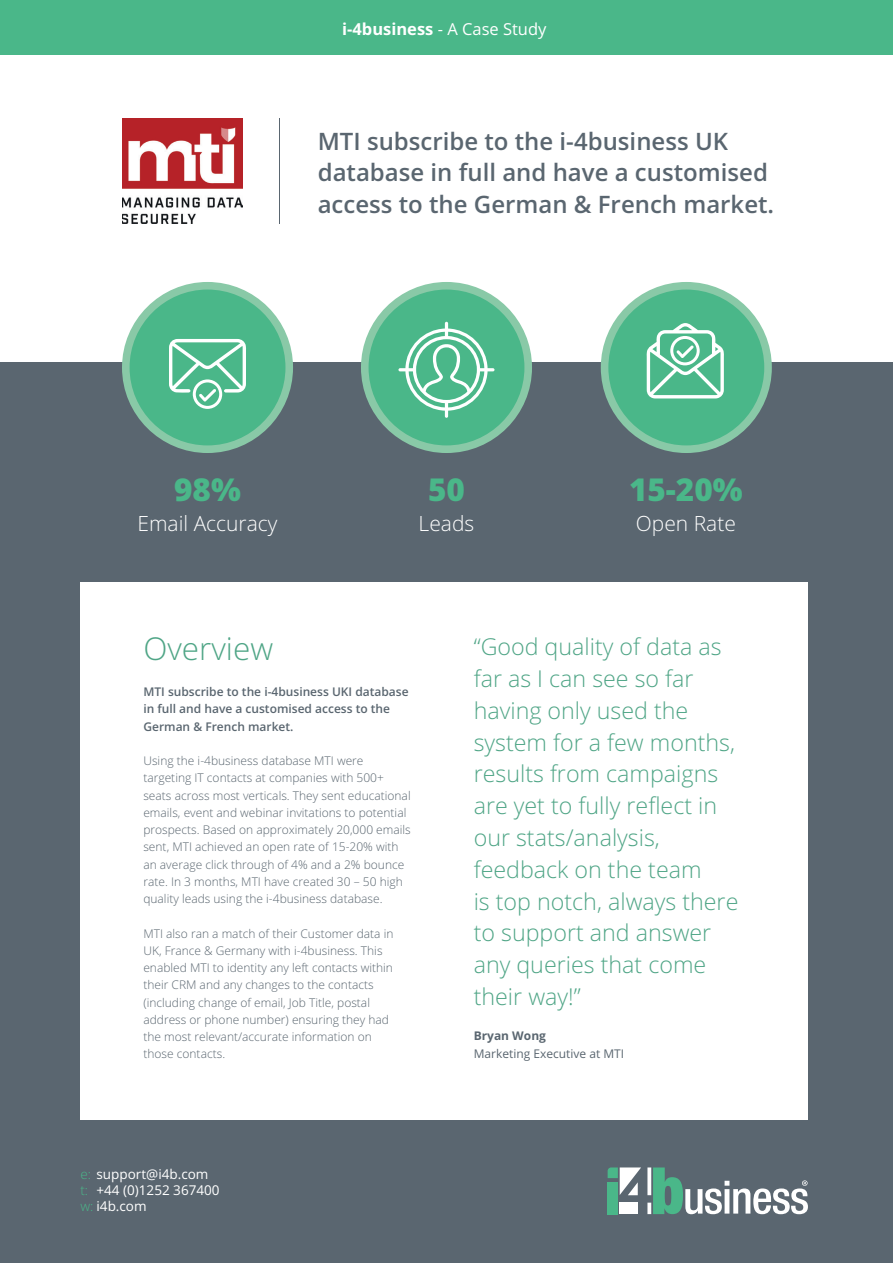
<style>
.page{position:relative;width:893px;height:1263px;background:#fff}
.page>*{position:absolute;margin:0;border:0;box-sizing:border-box;transform-origin:0 0}
.t1{font:800 31.5px "Open Sans";color:#4ab789}
.t2{font:300 31.5px "Open Sans";color:#4fa586}
.t3{font:600 24px/31.5px "Open Sans";color:#5a6670}
.t4{font:300 23.25px/31.8px "Open Sans";color:#4fa586}
.t5{font:300 21px "Open Sans";color:#fff}
.t6{font:700 16.5px "Open Sans";color:#fff}
.t7{font:13.5px/16.2px "Open Sans";color:#fff}
.t8{font:300 12px/17.2px "Open Sans";color:#5a6670}
.t9{font:600 12px/17.2px "Open Sans";color:#5a6670}
.t10{font:12px "Open Sans";color:#5a6670}
.t11{font:700 12px "Open Sans";color:#5a6670}
.s1{font-weight:400}
.s2{font-weight:300;color:#4ab789}
</style>
<div class="page">
<div style="left:0;top:363px;width:893px;height:900px;background:#5a6670"></div>
<svg style="left:601px;top:282px;width:171px;height:171px"></svg>
<svg style="left:122px;top:282px;width:171px;height:171px"></svg>
<svg style="left:361px;top:282px;width:171px;height:171px"></svg>
<div style="left:80px;top:583px;width:728px;height:537px;background:#fff"></div>
<img style="left:122px;top:118px;width:121px;height:105px">
<div style="left:0;top:0;width:893px;height:55px;background:#4ab789"></div>
<div style="left:620px;top:1203px;width:18px;height:11px;background:#fff"></div>
<svg style="left:647px;top:1202px;width:4px;height:12px"></svg>
<svg style="left:647px;top:1167px;width:4px;height:28px"></svg>
<div style="left:608px;top:1182px;width:10px;height:32px;background:#4ab789"></div>
<svg style="left:608px;top:1167px;width:33px;height:28px"></svg>
<svg style="left:653px;top:1167px;width:155px;height:47px"></svg>
<hr style="left:279px;top:118px;width:1px;height:105px;background:#5a6670">
<h3 class="t6" style="left:342px;top:17px;width:206px">i-4business <span class="s1">- A Case Study</span></h3>
<h2 class="t3" style="left:318px;top:125px;width:458px">MTI subscribe to the i-4business UK database in full and have a customised access to the German &amp; French market.</h2>
<h1 class="t1" style="left:174px;top:465px;width:68px">98%</h1>
<h3 class="t5" style="left:137px;top:509px;width:142px">Email Accuracy</h3>
<h1 class="t1" style="left:428px;top:465px;width:38px">50</h1>
<h3 class="t5" style="left:419px;top:509px;width:57px">Leads</h3>
<h1 class="t1" style="left:629px;top:465px;width:115px">15-20%</h1>
<h3 class="t5" style="left:636px;top:509px;width:102px">Open Rate</h3>
<h1 class="t2" style="left:143px;top:627px;width:131px">Overview</h1>
<p class="t9" style="left:143px;top:683px;width:267px">MTI subscribe to the i-4business UKI database in full and have a customised access to the<br>German &amp; French market.</p>
<p class="t8" style="left:143px;top:752px;width:269px">Using the i-4business database MTI were targeting IT contacts at companies with 500+ seats across most verticals. They sent educational emails, event and webinar invitations to potential prospects. Based on approximately 20,000 emails sent, MTI achieved an open rate of 15-20% with an average click through of 4% and a 2% bounce rate. In 3 months, MTI have created 30 – 50 high quality leads using the i-4business database.</p>
<p class="t8" style="left:143px;top:924px;width:252px">MTI also ran a match of their Customer data in UK, France &amp; Germany with i-4business. This enabled MTI to identity any left contacts within their CRM and any changes to the contacts (including change of email, Job Title, postal address or phone number) ensuring they had the most relevant/accurate information on those contacts.</p>
<p class="t7" style="left:80px;top:1165px;width:141px"><span class="s2">e:</span> support@i4b.com<br><span class="s2">t:</span> +44 (0)1252 367400 <span class="s2">w:</span> i4b.com</p>
<p class="t4" style="left:474px;top:630px;width:266px">“Good quality of data as far as I can see so far having only used the system for a few months, results from campaigns are yet to fully reflect in our stats/analysis, feedback on the team<br>is top notch, always there to support and answer any queries that come their way!”</p>
<p class="t11" style="left:474px;top:1027px;width:74px">Bryan Wong</p>
<p class="t10" style="left:474px;top:1045px;width:152px">Marketing Executive at MTI</p>
</div>
